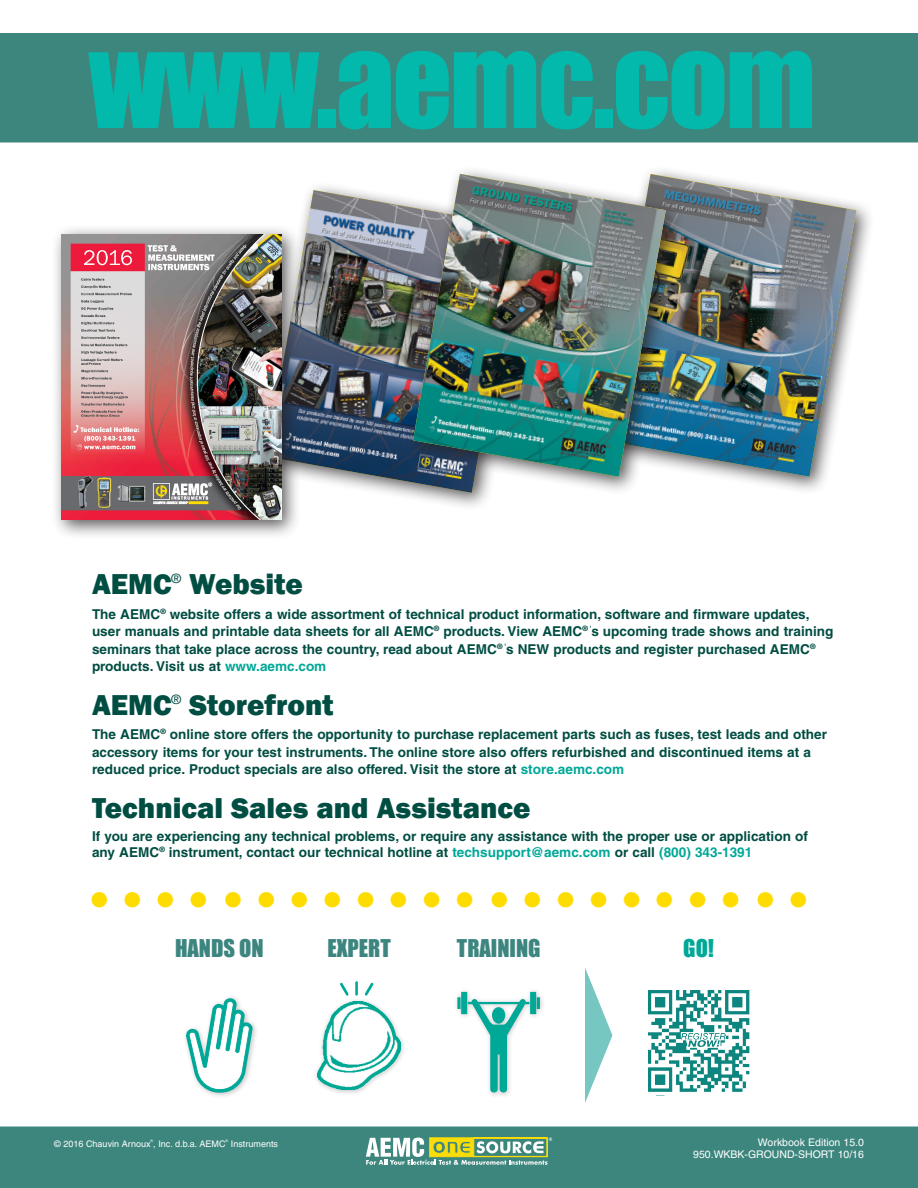
<style>
.page{position:relative;width:918px;height:1188px;background:#fff}
.page>*{position:absolute;margin:0;border:0;box-sizing:border-box;transform-origin:0 0}
.t1{font:117px "Impact";letter-spacing:-.02em;color:#03b9ab}
.t2{font:800 29.55px "Franklin Gothic";color:#004d42}
.t3{font:22.5px "Impact";color:#3d8680}
.t4{font:22.5px "Impact";color:#00a897}
.t5{font:700 13.5px/17.2px "Helvetica";color:#004d42}
.t6{font:12.9px "Helvetica";color:#004d42}
.text_paragraph{font:10.5px "Helvetica";color:#fff}
.t7{font:9px "Helvetica";color:#fff}
.t8{font:3.45px "Helvetica";color:#fff}
.s1{color:#00a897}
</style>
<div class="page">
<div style="left:0;top:1126px;width:918px;height:62px;background:#3d867e"></div>
<img style="left:648px;top:990px;width:102px;height:102px">
<div style="left:313px;top:997px;width:94px;height:99px;background:#231f20;opacity:.25"></div>
<img style="left:317px;top:1001px;width:84px;height:89px">
<div style="left:182px;top:994px;width:76px;height:105px;background:#231f20;opacity:.25"></div>
<svg style="left:185px;top:998px;width:68px;height:97px"></svg>
<svg style="left:585px;top:968px;width:27px;height:135px"></svg>
<svg style="left:366px;top:1137px;width:186px;height:28px"></svg>
<div style="left:0;top:33px;width:918px;height:109px;background:#3d867e"></div>
<div style="left:594px;top:164px;width:282px;height:332px;background:#231f20;opacity:.75"></div>
<img style="left:685px;top:174px;width:171px;height:303px">
<div style="left:257px;top:181px;width:281px;height:331px;background:#231f20;opacity:.75"></div>
<img style="left:267px;top:190px;width:137px;height:303px">
<div style="left:52px;top:224px;width:250px;height:316px;background:#231f20;opacity:.75"></div>
<img style="left:62px;top:235px;width:219px;height:285px">
<div style="left:404px;top:164px;width:281px;height:332px;background:#231f20;opacity:.75"></div>
<img style="left:413px;top:174px;width:253px;height:303px">
<svg style="left:457px;top:991px;width:83px;height:101px"></svg>
<p class="t1" style="left:89px;top:-9px;width:729px">www.aemc.com</p>
<p class="t2" style="left:92px;top:565px;width:81px">AEMC</p>
<p class="t6" style="left:172px;top:571px;width:11px">®</p>
<p class="t2" style="left:189px;top:565px;width:115px">Website</p>
<p class="t5" style="left:92px;top:606px;width:743px">The AEMC<sup>®</sup> website offers a wide assortment of technical product information, software and firmware updates, user manuals and printable data sheets for all AEMC<sup>®</sup> products. View AEMC<sup>®</sup> <sup>'</sup>s upcoming trade shows and training seminars that take place across the country, read about AEMC<sup>®</sup> <sup>'</sup>s NEW products and register purchased AEMC<sup>® </sup>products. Visit us at <span class="s1">www.aemc.com</span></p>
<p class="t2" style="left:92px;top:686px;width:81px">AEMC</p>
<p class="t6" style="left:172px;top:692px;width:11px">®</p>
<p class="t2" style="left:189px;top:686px;width:146px">Storefront</p>
<p class="t5" style="left:92px;top:726px;width:736px">The AEMC<sup>®</sup> online store offers the opportunity to purchase replacement parts such as fuses, test leads and other accessory items for your test instruments. The online store also offers refurbished and discontinued items at a reduced price. Product specials are also offered. Visit the store at <span class="s1">store.aemc.com</span></p>
<p class="t2" style="left:92px;top:789px;width:440px">Technical Sales and Assistance</p>
<p class="t5" style="left:92px;top:828px;width:717px;line-height:16px">If you are experiencing any technical problems, or require any assistance with the proper use or application of any AEMC<sup>®</sup> instrument, contact our technical hotline at <span class="s1">techsupport@aemc.com</span> or call <span class="s1">(800) 343-1391</span></p>
<p class="t3" style="left:175px;top:931px;width:90px">HANDS ON</p>
<p class="t3" style="left:327px;top:931px;width:65px">EXPERT</p>
<p class="t3" style="left:457px;top:931px;width:85px">TRAINING</p>
<p class="t4" style="left:683px;top:931px;width:32px">GO!</p>
<p class="t8" style="left:151px;top:1139px;width:4px">®</p>
<p class="t8" style="left:226px;top:1139px;width:4px">®</p>
<p class="t7" style="left:231px;top:1139px;width:49px">Instruments</p>
<p class="text_paragraph" style="left:758px;top:1136px;width:108px">Workbook Edition 15.0</p>
<p class="text_paragraph" style="left:693px;top:1148px;width:172px">950.WKBK-GROUND-SHORT 10/16</p>
<p class="t7" style="left:54px;top:1139px;width:173px">© 2016 Chauvin Arnoux , Inc. d.b.a. AEMC</p>
</div>
